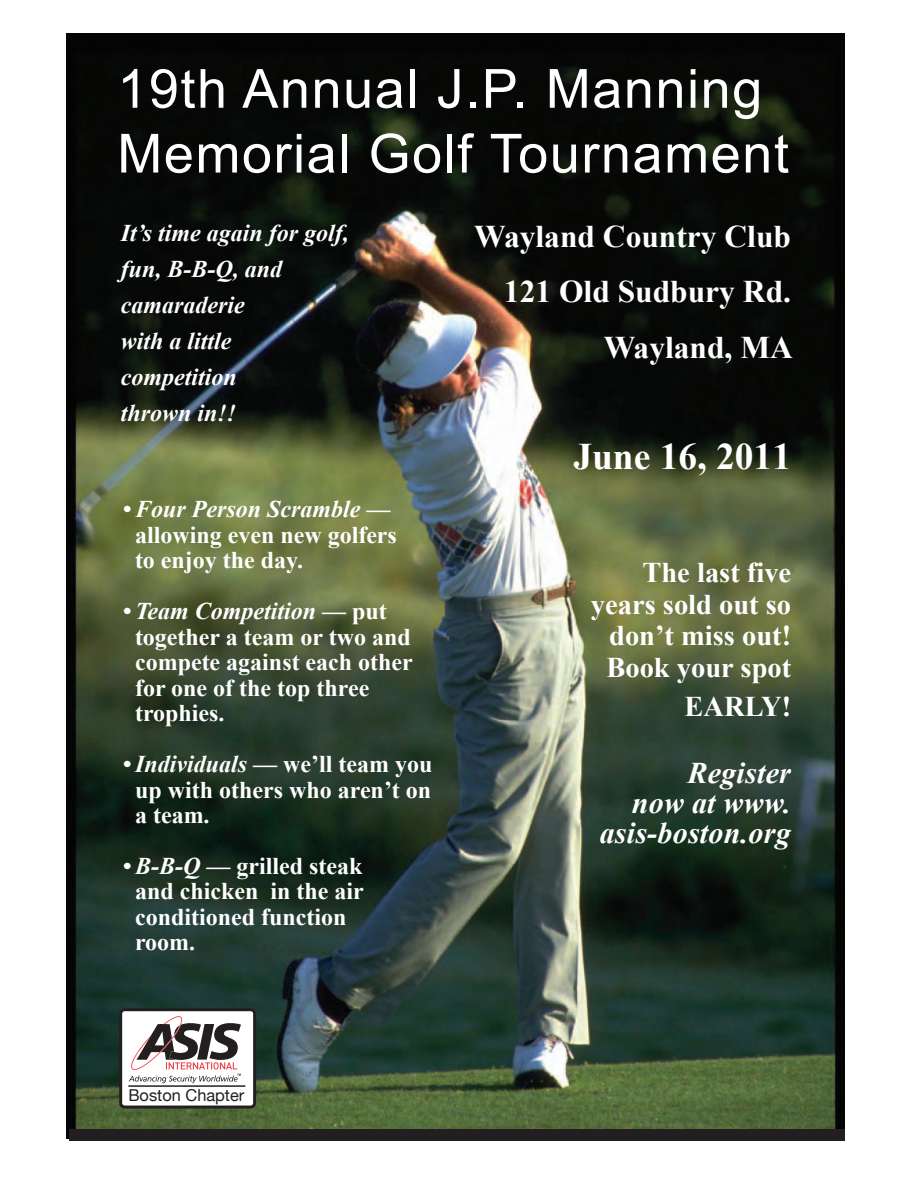
<style>
.page{position:relative;width:918px;height:1188px;background:#fff}
.page>*{position:absolute;margin:0;border:0;box-sizing:border-box;transform-origin:0 0}
.t1{font:54px/64.8px "Arial";letter-spacing:.03em;color:#fff}
.t2{font:700 37.5px "Times New Roman";color:#fff}
.t3{font:700 31.5px/55.5px "Times New Roman";color:#fff;text-align:right}
.t4{font:italic 700 30px/30px "Times New Roman";letter-spacing:.01em;color:#fff;text-align:right}
.t5{font:700 28.5px/31.5px "Times New Roman";color:#fff;text-align:right}
.t6{font:700 24px/25.5px "Times New Roman";color:#fff}
.t7{font:italic 700 24px/36px "Times New Roman";color:#fff}
.t8{font:16.35px "Helvetica Neue";color:#231f20}
.s1{font-style:italic}
</style>
<div class="page">
<img style="left:67px;top:34px;width:778px;height:1106px">
<div style="left:69px;top:1130px;width:775px;height:11px;background:#231f20"></div>
<div style="left:121px;top:1010px;width:134px;height:97px;background:#fff;border-radius:4px"></div>
<div style="left:119px;top:1008px;width:137px;height:101px;border:3px solid #231f20;border-radius:4px"></div>
<svg style="left:129px;top:1016px;width:112px;height:67px"></svg>
<hr style="left:128px;top:1085px;width:117px;height:2px;background:#231f20">
<h1 class="t1" style="left:117px;top:57px;width:673px">19th Annual J.P. Manning<br>Memorial Golf Tournament</h1>
<p class="t7" style="left:121px;top:214px;width:230px">It’s time again for golf, fun, B-B-Q, and camaraderie<br>with a little competition<br>thrown in!!</p>
<h3 class="t3" style="left:474px;top:208px;width:320px">Wayland Country Club<br>121 Old Sudbury Rd.<br>Wayland, MA</h3>
<h2 class="t2" style="left:573px;top:430px;width:219px">June 16, 2011</h2>
<p class="t6" style="left:135px;top:496px;width:263px;text-indent:-12px">• <span class="s1">Four Person Scramble</span> — allowing even new golfers to enjoy the day.</p>
<p class="t6" style="left:135px;top:598px;width:279px;text-indent:-12px">• <span class="s1">Team Competition</span> — put together a team or two and compete against each other for one of the top three trophies.</p>
<p class="t6" style="left:135px;top:751px;width:299px;text-align:justify;text-indent:-12px">• <span class="s1">Individuals</span> — we’ll team you up with others who aren’t on a team.</p>
<p class="t6" style="left:135px;top:853px;width:230px;text-indent:-12px">• <span class="s1">B-B-Q</span> — grilled steak and chicken in the air conditioned function room.</p>
<p class="t5" style="left:591px;top:556px;width:202px">The last five years sold out so don’t miss out!<br>Book your spot</p>
<p class="t5" style="left:685px;top:690px;width:108px">EARLY!</p>
<p class="t4" style="left:600px;top:757px;width:193px">Register<br>now at www. asis-boston.org</p>
<p class="t8" style="left:128px;top:1085px;width:118px">Boston Chapter</p>
</div>
